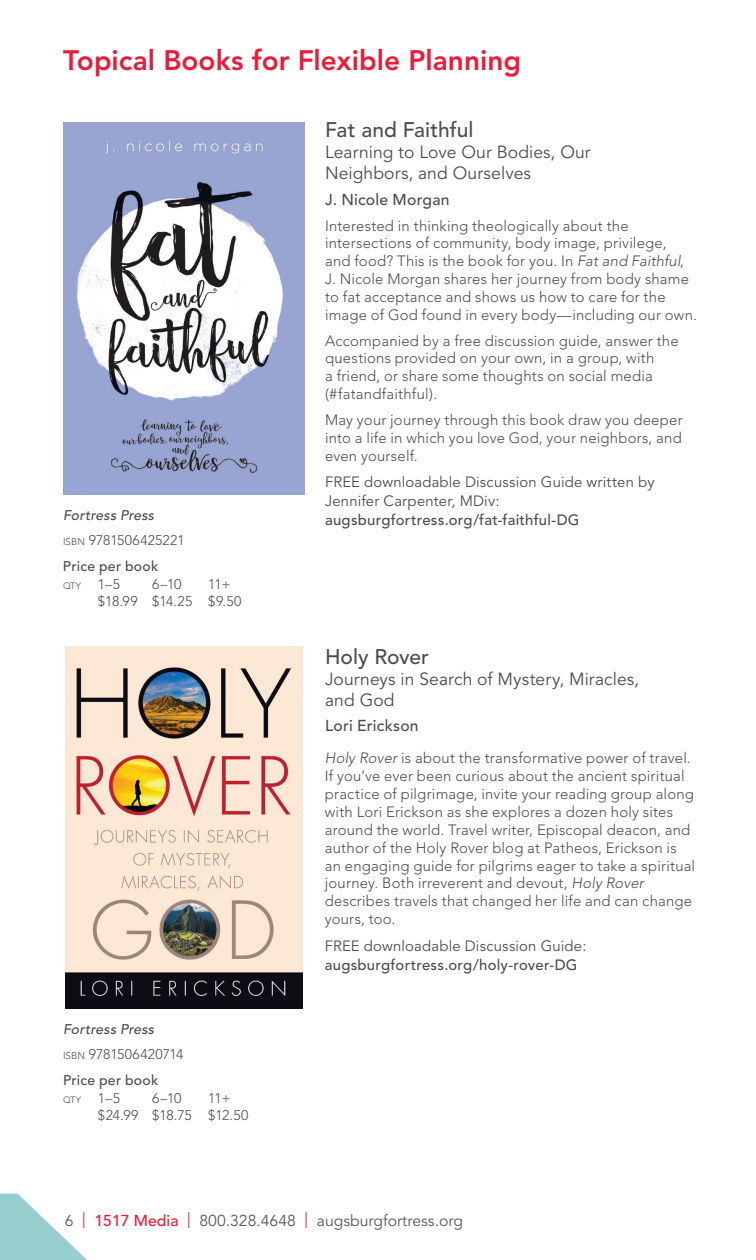
<style>
.page{position:relative;width:756px;height:1260px;background:#fff}
.page>*{position:absolute;margin:0;border:0;box-sizing:border-box;transform-origin:0 0}
.t1{font:800 28px "Avenir";color:#ed1a3a}
.t2{font:500 21px "Avenir";color:#4b4c4d}
.t3{font:17.5px/21px "Avenir";letter-spacing:.005em;color:#4b4c4d}
.t4{font:15.75px "Avenir";color:#57585a}
.t5{font:500 15.75px "Avenir";letter-spacing:.015em;color:#4b4c4d}
.t6{font:300 14.88px/17.8px "Avenir";letter-spacing:.015em;color:#4b4c4d}
.t7{font:14.88px/18.9px "Avenir";letter-spacing:.01em;color:#4b4c4d}
.t8{font:500 14.88px "Avenir";letter-spacing:.02em;color:#4b4c4d}
.t9{font:300 14px/17.5px "Avenir";letter-spacing:-.015em;color:#4b4c4d}
.t10{font:italic 500 14px/24.5px "Avenir";letter-spacing:.02em;color:#4b4c4d}
.t11{font:300 14px/26.2px "Avenir";letter-spacing:.01em;color:#4b4c4d}
.t12{font:500 14px "Avenir";letter-spacing:.02em;color:#4b4c4d}
.t13{font:300 9.1px "Avenir";letter-spacing:-.005em;color:#4b4c4d}
.s1{font-style:italic}
.s2{font-size:9.8px}
.s3{font-weight:500}
.s4{font-size:14px}
.s5{font-weight:300;font-style:normal;font-size:9.8px}
.s6{font-weight:300;font-style:normal}
.s7{color:#ed1a3a}
.s8{font-weight:500;color:#ed1a3a}
</style>
<div class="page">
<svg style="left:0;top:1194px;width:87px;height:66px"></svg>
<img style="left:63px;top:122px;width:242px;height:372px">
<img style="left:66px;top:647px;width:237px;height:362px">
<h1 class="t1" style="left:63px;top:44px;width:460px">Topical Books for Flexible Planning</h1>
<h2 class="t2" style="left:325px;top:118px;width:150px">Fat and Faithful</h2>
<p class="t3" style="left:325px;top:142px;width:267px">Learning to Love Our Bodies, Our<br>Neighbors, and Ourselves</p>
<p class="t5" style="left:325px;top:190px;width:126px">J. Nicole Morgan</p>
<p class="t6" style="left:325px;top:217px;width:373px">Interested in thinking theologically about the intersections of community, body image, privilege,<br>and food? This is the book for you. In <span class="s1">Fat and Faithful</span>, J. Nicole Morgan shares her journey from body shame to fat acceptance and shows us how to care for the image of God found in every body—including our own.</p>
<p class="t6" style="left:325px;top:332px;width:355px">Accompanied by a free discussion guide, answer the questions provided on your own, in a group, with<br>a friend, or share some thoughts on social media (#fatandfaithful).</p>
<p class="t6" style="left:325px;top:411px;width:359px;text-align:justify">May your journey through this book draw you deeper into a life in which you love God, your neighbors, and even yourself.</p>
<p class="t7" style="left:325px;top:473px;width:331px">FREE downloadable Discussion Guide written by<br>Jennifer Carpenter, MDiv:</p>
<p class="t10" style="left:63px;top:504px;width:93px">Fortress Press</p>
<p class="t8" style="left:325px;top:511px;width:256px">augsburgfortress.org/fat-faithful-DG</p>
<p class="t11" style="left:63px;top:527px;width:123px"><span class="s2">ISBN</span> 9781506425221<br><span class="s3">Price per book</span></p>
<p class="t13" style="left:63px;top:580px;width:59px">QTY <span class="s4">1–5</span></p>
<p class="t9" style="left:152px;top:575px;width:31px">6–10</p>
<p class="t9" style="left:98px;top:575px;width:145px;text-indent:110px">11+ $18.99 $14.25 $9.50</p>
<p class="t10" style="left:63px;top:1018px;width:122px">Fortress Press<br><span class="s5">ISBN</span> <span class="s6">9781506420714</span></p>
<p class="t12" style="left:63px;top:1072px;width:97px">Price per book</p>
<p class="t13" style="left:63px;top:1094px;width:59px">QTY <span class="s4">1–5</span></p>
<p class="t9" style="left:152px;top:1089px;width:31px">6–10</p>
<p class="t9" style="left:98px;top:1089px;width:152px;text-indent:110px">11+ $24.99 $18.75 $12.50</p>
<h2 class="t2" style="left:325px;top:644px;width:105px">Holy Rover</h2>
<p class="t3" style="left:325px;top:669px;width:316px">Journeys in Search of Mystery, Miracles, and God</p>
<p class="t5" style="left:325px;top:716px;width:95px">Lori Erickson</p>
<p class="t6" style="left:325px;top:749px;width:372px"><span class="s1">Holy Rover</span> is about the transformative power of travel.<br>If you’ve ever been curious about the ancient spiritual practice of pilgrimage, invite your reading group along with Lori Erickson as she explores a dozen holy sites around the world. Travel writer, Episcopal deacon, and author of the Holy Rover blog at Patheos, Erickson is an engaging guide for pilgrims eager to take a spiritual journey. Both irreverent and devout, <span class="s1">Holy Rover </span>describes travels that changed her life and can change yours, too.</p>
<p class="t7" style="left:325px;top:937px;width:263px">FREE downloadable Discussion Guide:</p>
<p class="t8" style="left:325px;top:956px;width:254px">augsburgfortress.org/holy-rover-DG</p>
<p class="t4" style="left:65px;top:1212px;width:400px">6 <span class="s7">|</span> <span class="s8">1517 Media</span> <span class="s7">|</span> 800.328.4648 <span class="s7">|</span> augsburgfortress.org</p>
</div>
